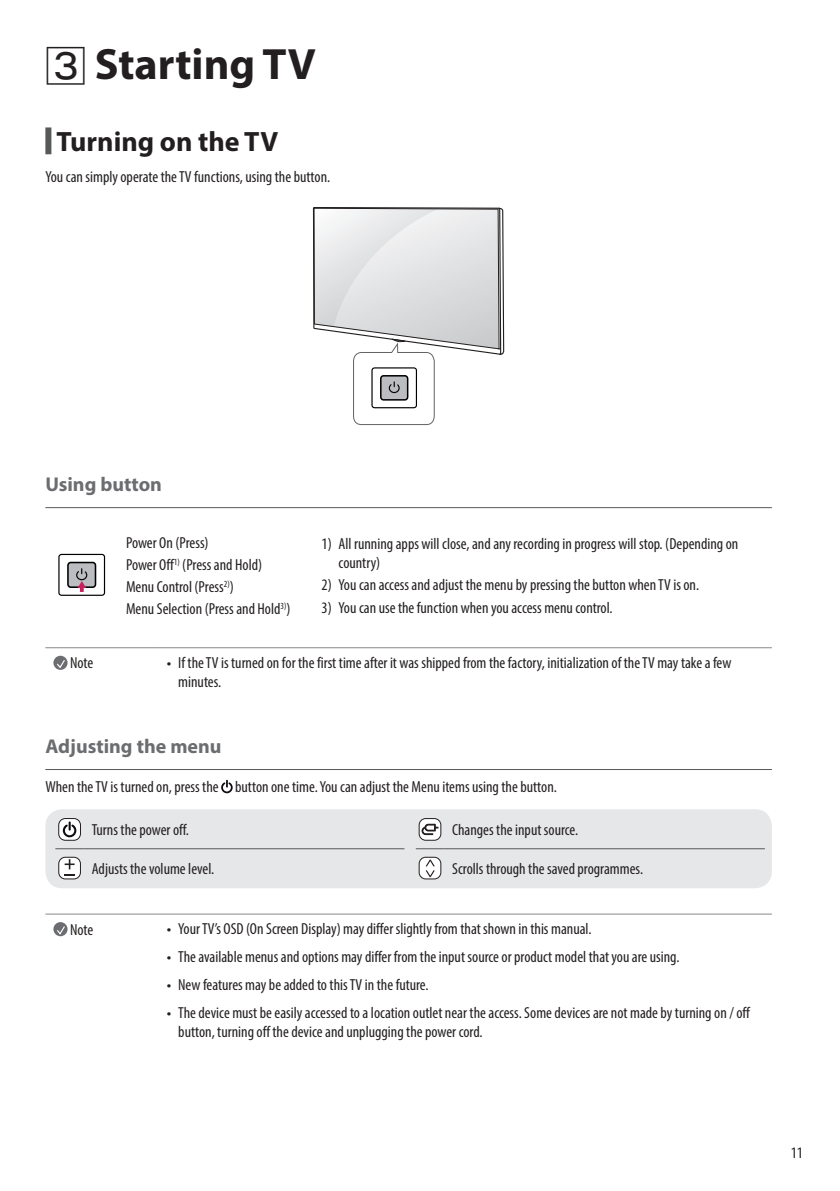
<style>
.page{position:relative;width:840px;height:1191px;background:#fff}
.page>*{position:absolute;margin:0;border:0;box-sizing:border-box;transform-origin:0 0}
.Title1{font:700 44px "Myriad Pro";color:#231f20}
.Title2{font:700 28px "Myriad Pro";color:#231f20}
.Title3{font:700 20px "Myriad Pro";color:#6c6d70}
.Body{font:condensed 16px/19.2px "Myriad Pro";color:#231f20}
.s1{font-family:"LG Smart";font-stretch:normal}
</style>
<div class="page">
<div style="left:45px;top:127px;width:6px;height:27px;background:#57585a"></div>
<svg style="left:313px;top:207px;width:191px;height:218px"></svg>
<hr style="left:45px;top:507px;width:726px;height:1px;background:#57585a">
<div style="left:58px;top:554px;width:47px;height:42px;border:1px solid #000;border-radius:3px"></div>
<div style="left:68px;top:562px;width:27px;height:25px;background:#bcbdc0;border-radius:3px"></div>
<div style="left:67px;top:562px;width:29px;height:26px;border:2px solid #000;border-radius:3px"></div>
<svg style="left:75px;top:568px;width:13px;height:24px"></svg>
<hr style="left:45px;top:647px;width:114px;height:1px;background:#87898c">
<hr style="left:159px;top:647px;width:612px;height:1px;background:#87898c">
<svg style="left:53px;top:656px;width:14px;height:14px"></svg>
<svg style="left:56px;top:658px;width:10px;height:11px"></svg>
<hr style="left:45px;top:769px;width:726px;height:1px;background:#57585a">
<svg style="left:221px;top:780px;width:11px;height:13px"></svg>
<div style="left:45px;top:809px;width:726px;height:79px;background:#e6e7e9;border-radius:17px"></div>
<svg style="left:415px;top:848px;width:29px;height:1px"></svg>
<hr style="left:444px;top:848px;width:320px;height:1px;background:#57585a">
<svg style="left:55px;top:848px;width:29px;height:1px"></svg>
<hr style="left:84px;top:848px;width:320px;height:1px;background:#57585a">
<div style="left:59px;top:818px;width:21px;height:22px;background:#fff;border-radius:7px"></div>
<div style="left:58px;top:818px;width:23px;height:22px;border:1px solid #231f20;border-radius:7px"></div>
<svg style="left:63px;top:821px;width:13px;height:16px"></svg>
<svg style="left:419px;top:818px;width:21px;height:22px"></svg>
<div style="left:418px;top:818px;width:23px;height:22px;border:1px solid #231f20;border-radius:7px"></div>
<svg style="left:421px;top:823px;width:17px;height:12px"></svg>
<div style="left:59px;top:857px;width:21px;height:22px;background:#fff;border-radius:7px"></div>
<div style="left:58px;top:856px;width:23px;height:23px;border:1px solid #231f20;border-radius:7px"></div>
<svg style="left:64px;top:859px;width:11px;height:17px"></svg>
<div style="left:419px;top:857px;width:21px;height:22px;background:#fff;border-radius:7px"></div>
<div style="left:418px;top:856px;width:23px;height:23px;border:1px solid #231f20;border-radius:7px"></div>
<svg style="left:425px;top:859px;width:9px;height:18px"></svg>
<hr style="left:45px;top:913px;width:114px;height:1px;background:#87898c">
<hr style="left:159px;top:913px;width:612px;height:1px;background:#87898c">
<div style="left:53px;top:922px;width:14px;height:14px;background:#6c6d70;border-radius:50%"></div>
<svg style="left:56px;top:926px;width:10px;height:9px"></svg>
<p class="Title1" style="left:95px;top:36px;width:222px">Starting TV</p>
<p class="Title2" style="left:56px;top:124px;width:223px">Turning on the TV</p>
<p class="Body" style="left:45px;top:167px;width:286px">You can simply operate the TV functions, using the button.</p>
<p class="Title3" style="left:45px;top:471px;width:118px">Using button</p>
<p class="Body" style="left:126px;top:533px;width:84px">Power On (Press)</p>
<p class="Body" style="left:126px;top:555px;width:137px">Power Off<sup>1)</sup> (Press and Hold)</p>
<p class="Body" style="left:126px;top:577px;width:109px">Menu Control (Press<sup>2)</sup>)</p>
<p class="Body" style="left:126px;top:599px;width:166px">Menu Selection (Press and Hold<sup>3)</sup>)</p>
<p class="Body" style="left:338px;top:534px;width:401px;text-indent:-17px">1) All running apps will close, and any recording in progress will stop. (Depending on country)</p>
<p class="Body" style="left:321px;top:575px;width:379px">2) You can access and adjust the menu by pressing the button when TV is on.</p>
<p class="Body" style="left:321px;top:597px;width:292px">3) You can use the function when you access menu control.</p>
<p class="Body" style="left:70px;top:653px;width:25px">Note</p>
<p class="Body" style="left:178px;top:652px;width:554px;text-indent:-11px"><span class="s1">•</span> If the TV is turned on for the first time after it was shipped from the factory, initialization of the TV may take a few minutes.</p>
<p class="Title3" style="left:45px;top:732px;width:177px">Adjusting the menu</p>
<p class="Body" style="left:45px;top:776px;width:512px">When the TV is turned on, press the button one time. You can adjust the Menu items using the button.</p>
<p class="Body" style="left:92px;top:820px;width:99px">Turns the power off.</p>
<p class="Body" style="left:452px;top:820px;width:128px">Changes the input source.</p>
<p class="Body" style="left:92px;top:859px;width:124px">Adjusts the volume level.</p>
<p class="Body" style="left:452px;top:859px;width:192px">Scrolls through the saved programmes.</p>
<p class="Body" style="left:70px;top:919px;width:25px">Note</p>
<p class="Body" style="left:167px;top:919px;width:426px"><span class="s1">•</span> Your TV’s OSD (On Screen Display) may differ slightly from that shown in this manual.</p>
<p class="Body" style="left:167px;top:947px;width:513px"><span class="s1">•</span> The available menus and options may differ from the input source or product model that you are using.</p>
<p class="Body" style="left:167px;top:975px;width:263px"><span class="s1">•</span> New features may be added to this TV in the future.</p>
<p class="Body" style="left:178px;top:1003px;width:572px;text-indent:-11px"><span class="s1">•</span> The device must be easily accessed to a location outlet near the access. Some devices are not made by turning on / off button, turning off the device and unplugging the power cord.</p>
<p class="Body" style="left:790px;top:1142px;width:14px">11</p>
</div>
